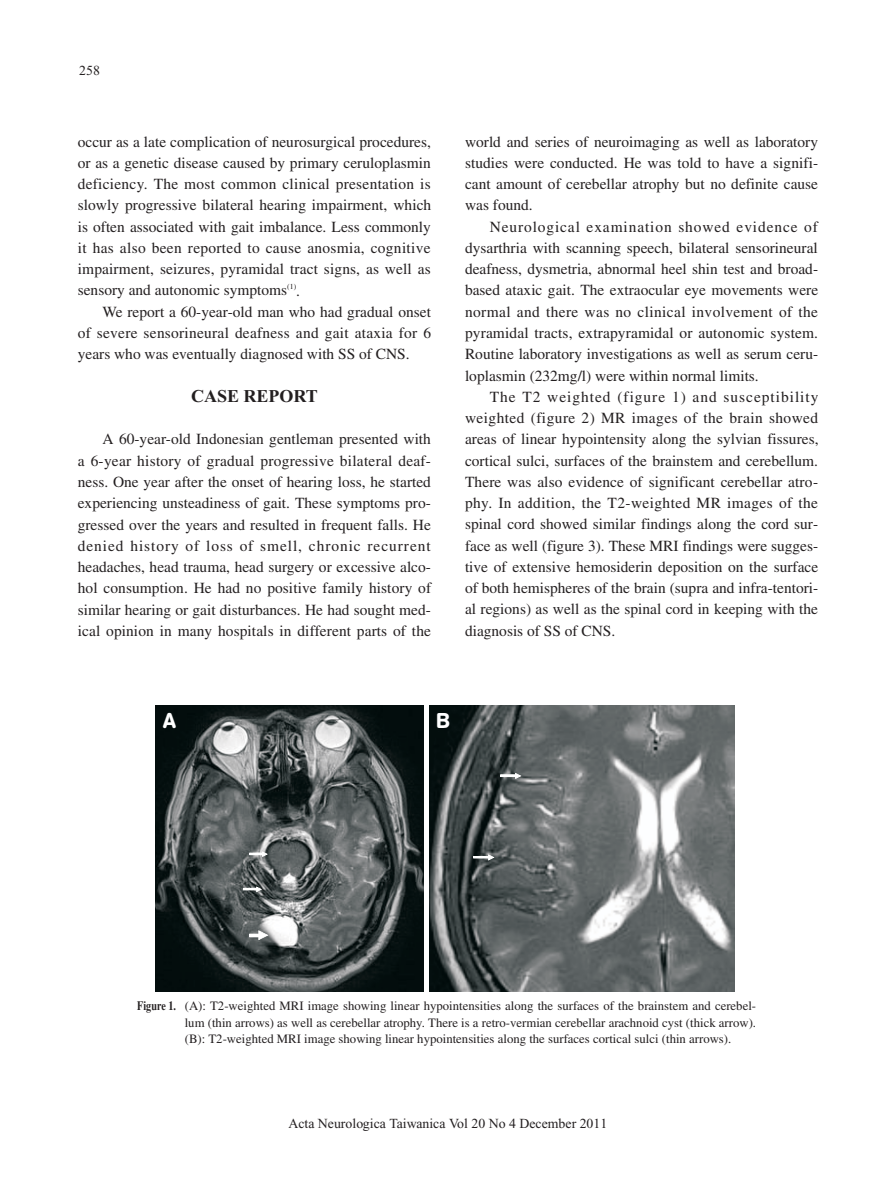
<style>
.page{position:relative;width:893px;height:1192px;background:#fff}
.page>*{position:absolute;margin:0;border:0;box-sizing:border-box;transform-origin:0 0}
.t1{font:500 21.3px "AG Book Rounded";color:#fff}
.t2{font:700 18px "Times New Roman";color:#231f20}
.t3{font:15.45px/21.3px "Times";color:#231f20;text-align:justify}
.t4{font:13.8px "Times New Roman";color:#231f20}
.t5{font:12.75px/16.5px "Times";color:#231f20;text-align:justify}
.s1{font-weight:700}
</style>
<div class="page">
<svg style="left:155px;top:705px;width:580px;height:287px;background:#5a6060"></svg>
<p class="t4" style="left:79px;top:65px;width:22px">258</p>
<p class="t3" style="left:78px;top:132px;width:355px">occur as a late complication of neurosurgical procedures, or as a genetic disease caused by primary ceruloplasmin deficiency. The most common clinical presentation is slowly progressive bilateral hearing impairment, which is often associated with gait imbalance. Less commonly it has also been reported to cause anosmia, cognitive impairment, seizures, pyramidal tract signs, as well as sensory and autonomic symptoms<sup>(1)</sup>.</p>
<p class="t3" style="left:78px;top:302px;width:355px;text-indent:25px">We report a 60-year-old man who had gradual onset of severe sensorineural deafness and gait ataxia for 6 years who was eventually diagnosed with SS of CNS.</p>
<p class="t2" style="left:191px;top:389px;width:128px">CASE REPORT</p>
<p class="t3" style="left:78px;top:430px;width:355px;text-indent:25px">A 60-year-old Indonesian gentleman presented with a 6-year history of gradual progressive bilateral deaf&shy;ness. One year after the onset of hearing loss, he started experiencing unsteadiness of gait. These symptoms pro&shy;gressed over the years and resulted in frequent falls. He denied history of loss of smell, chronic recurrent headaches, head trauma, head surgery or excessive alco&shy;hol consumption. He had no positive family history of similar hearing or gait disturbances. He had sought med&shy;ical opinion in many hospitals in different parts of the</p>
<p class="t3" style="left:465px;top:132px;width:354px">world and series of neuroimaging as well as laboratory studies were conducted. He was told to have a signifi&shy;cant amount of cerebellar atrophy but no definite cause was found.</p>
<p class="t3" style="left:465px;top:217px;width:354px;text-indent:25px">Neurological examination showed evidence of dysarthria with scanning speech, bilateral sensorineural deafness, dysmetria, abnormal heel shin test and broad&shy;based ataxic gait. The extraocular eye movements were normal and there was no clinical involvement of the pyramidal tracts, extrapyramidal or autonomic system.<br>Routine laboratory investigations as well as serum ceru&shy;loplasmin (232mg/l) were within normal limits.</p>
<p class="t3" style="left:465px;top:387px;width:355px;text-indent:25px">The T2 weighted (figure 1) and susceptibility weighted (figure 2) MR images of the brain showed areas of linear hypointensity along the sylvian fissures, cortical sulci, surfaces of the brainstem and cerebellum.<br>There was also evidence of significant cerebellar atro&shy;phy. In addition, the T2-weighted MR images of the spinal cord showed similar findings along the cord sur&shy;face as well (figure 3). These MRI findings were sugges&shy;tive of extensive hemosiderin deposition on the surface of both hemispheres of the brain (supra and infra-tentori&shy;al regions) as well as the spinal cord in keeping with the diagnosis of SS of CNS.</p>
<h1 class="t1" style="left:163px;top:712px;width:14px">A</h1>
<h1 class="t1" style="left:436px;top:712px;width:15px">B</h1>
<p class="t5" style="left:185px;top:998px;width:572px;text-indent:-47px"><span class="s1">Figure 1.</span> (A): T2-weighted MRI image showing linear hypointensities along the surfaces of the brainstem and cerebel&shy;lum (thin arrows) as well as cerebellar atrophy. There is a retro-vermian cerebellar arachnoid cyst (thick arrow). (B): T2-weighted MRI image showing linear hypointensities along the surfaces cortical sulci (thin arrows).</p>
<p class="t4" style="left:288px;top:1117px;width:320px">Acta Neurologica Taiwanica Vol 20 No 4 December 2011</p>
</div>
